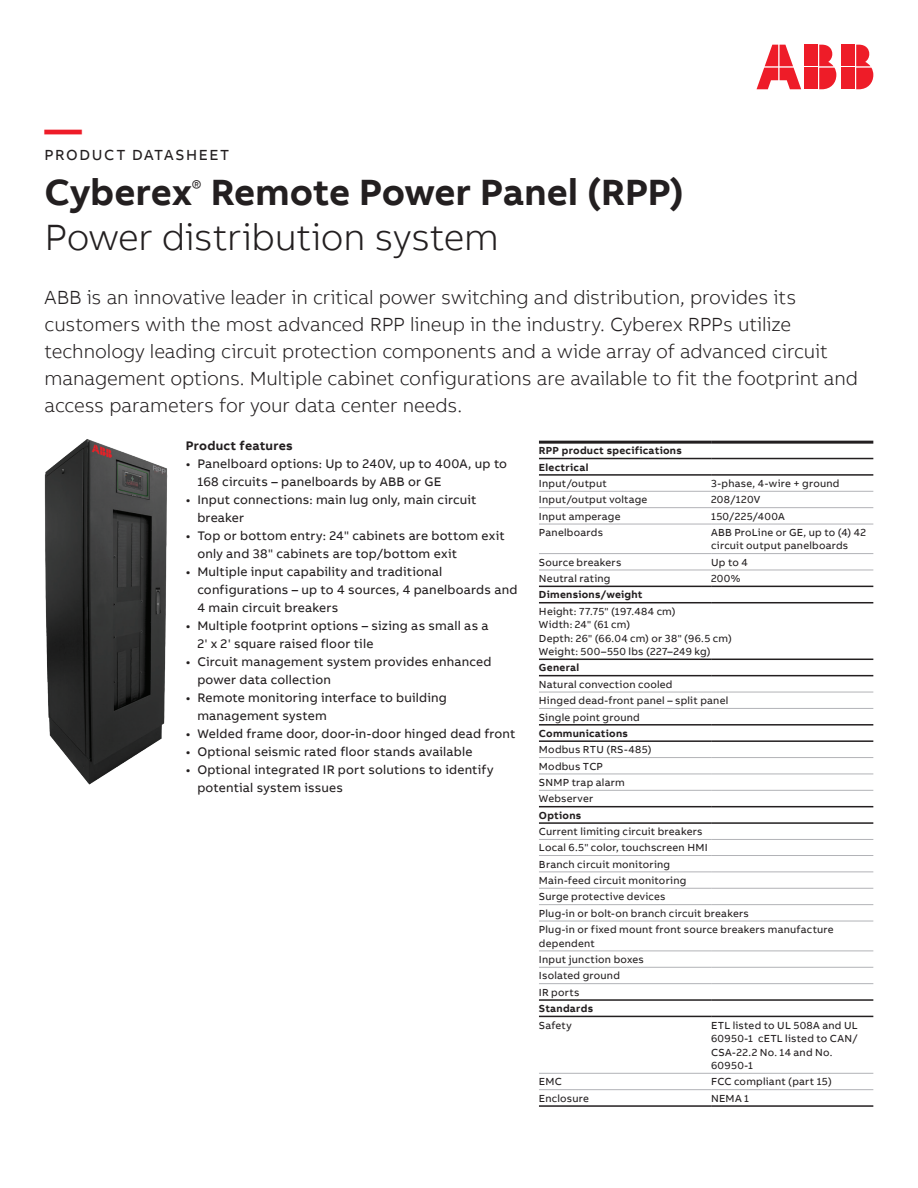
<style>
.page{position:relative;width:918px;height:1188px;background:#fff}
.page>*{position:absolute;margin:0;border:0;box-sizing:border-box;transform-origin:0 0}
.t1{font:700 37.5px/45px "AB Bvoice";color:#231f20}
.t2{font:700 37.5px "AB Bvoice";color:#ee1c28}
.t3{font:300 19.5px/27px "AB Bvoice";letter-spacing:-.005em;color:#231f20}
.t4{font:15px "AB Bvoice";letter-spacing:.11em;color:#231f20}
.t5{font:12.75px/18px "AB Bvoice";letter-spacing:.015em;color:#231f20}
.t6{font:700 12.75px "AB Bvoice";letter-spacing:.015em;color:#231f20}
.t7{font:10.5px/16.4px "AB Bvoice";letter-spacing:.02em;color:#231f20}
.t8{font:700 10.5px/16.4px "AB Bvoice";letter-spacing:.025em;color:#231f20}
.s1{font-weight:300}
</style>
<div class="page">
<img style="left:44px;top:439px;width:124px;height:346px">
<div style="left:842px;top:45px;width:13px;height:21px;background:#ee1c28"></div>
<div style="left:842px;top:68px;width:13px;height:21px;background:#ee1c28"></div>
<svg style="left:856px;top:45px;width:17px;height:44px"></svg>
<svg style="left:757px;top:45px;width:44px;height:44px"></svg>
<div style="left:805px;top:45px;width:13px;height:21px;background:#ee1c28"></div>
<div style="left:805px;top:68px;width:13px;height:21px;background:#ee1c28"></div>
<svg style="left:819px;top:45px;width:17px;height:44px"></svg>
<hr style="left:539px;top:491px;width:172px;height:1px;background:#b2b3b7">
<hr style="left:711px;top:491px;width:162px;height:1px;background:#b2b3b7">
<hr style="left:539px;top:507px;width:172px;height:1px;background:#b2b3b7">
<hr style="left:711px;top:507px;width:162px;height:1px;background:#b2b3b7">
<hr style="left:539px;top:524px;width:172px;height:1px;background:#b2b3b7">
<hr style="left:711px;top:524px;width:162px;height:1px;background:#b2b3b7">
<hr style="left:539px;top:553px;width:172px;height:1px;background:#b2b3b7">
<hr style="left:711px;top:553px;width:162px;height:1px;background:#b2b3b7">
<hr style="left:539px;top:570px;width:172px;height:1px;background:#b2b3b7">
<hr style="left:711px;top:570px;width:162px;height:1px;background:#b2b3b7">
<hr style="left:539px;top:692px;width:172px;height:1px;background:#b2b3b7">
<hr style="left:711px;top:692px;width:162px;height:1px;background:#b2b3b7">
<hr style="left:539px;top:708px;width:172px;height:1px;background:#b2b3b7">
<hr style="left:711px;top:708px;width:162px;height:1px;background:#b2b3b7">
<hr style="left:539px;top:757px;width:172px;height:1px;background:#b2b3b7">
<hr style="left:711px;top:757px;width:162px;height:1px;background:#b2b3b7">
<hr style="left:539px;top:774px;width:172px;height:1px;background:#b2b3b7">
<hr style="left:711px;top:774px;width:162px;height:1px;background:#b2b3b7">
<hr style="left:539px;top:790px;width:172px;height:1px;background:#b2b3b7">
<hr style="left:711px;top:790px;width:162px;height:1px;background:#b2b3b7">
<hr style="left:539px;top:839px;width:172px;height:1px;background:#b2b3b7">
<hr style="left:711px;top:839px;width:162px;height:1px;background:#b2b3b7">
<hr style="left:539px;top:855px;width:172px;height:1px;background:#b2b3b7">
<hr style="left:711px;top:855px;width:162px;height:1px;background:#b2b3b7">
<hr style="left:539px;top:872px;width:172px;height:1px;background:#b2b3b7">
<hr style="left:711px;top:872px;width:162px;height:1px;background:#b2b3b7">
<hr style="left:539px;top:888px;width:172px;height:1px;background:#b2b3b7">
<hr style="left:711px;top:888px;width:162px;height:1px;background:#b2b3b7">
<hr style="left:539px;top:904px;width:172px;height:1px;background:#b2b3b7">
<hr style="left:711px;top:904px;width:162px;height:1px;background:#b2b3b7">
<hr style="left:539px;top:921px;width:172px;height:1px;background:#b2b3b7">
<hr style="left:711px;top:921px;width:162px;height:1px;background:#b2b3b7">
<hr style="left:539px;top:951px;width:172px;height:1px;background:#b2b3b7">
<hr style="left:711px;top:951px;width:162px;height:1px;background:#b2b3b7">
<hr style="left:539px;top:967px;width:172px;height:1px;background:#b2b3b7">
<hr style="left:711px;top:967px;width:162px;height:1px;background:#b2b3b7">
<hr style="left:539px;top:983px;width:172px;height:1px;background:#b2b3b7">
<hr style="left:711px;top:983px;width:162px;height:1px;background:#b2b3b7">
<hr style="left:539px;top:1073px;width:172px;height:1px;background:#b2b3b7">
<hr style="left:711px;top:1073px;width:162px;height:1px;background:#b2b3b7">
<hr style="left:539px;top:1089px;width:172px;height:1px;background:#b2b3b7">
<hr style="left:711px;top:1089px;width:162px;height:1px;background:#b2b3b7">
<hr style="left:539px;top:441px;width:172px;height:3px;background:#231f20">
<hr style="left:711px;top:441px;width:162px;height:3px;background:#231f20">
<hr style="left:539px;top:458px;width:172px;height:1px;background:#231f20">
<hr style="left:711px;top:458px;width:162px;height:1px;background:#231f20">
<hr style="left:539px;top:474px;width:172px;height:2px;background:#231f20">
<hr style="left:711px;top:474px;width:162px;height:2px;background:#231f20">
<hr style="left:539px;top:586px;width:172px;height:1px;background:#231f20">
<hr style="left:711px;top:586px;width:162px;height:1px;background:#231f20">
<hr style="left:539px;top:602px;width:172px;height:1px;background:#231f20">
<hr style="left:711px;top:602px;width:162px;height:1px;background:#231f20">
<hr style="left:539px;top:659px;width:172px;height:1px;background:#231f20">
<hr style="left:711px;top:659px;width:162px;height:1px;background:#231f20">
<hr style="left:539px;top:675px;width:172px;height:1px;background:#231f20">
<hr style="left:711px;top:675px;width:162px;height:1px;background:#231f20">
<hr style="left:539px;top:724px;width:172px;height:2px;background:#231f20">
<hr style="left:711px;top:724px;width:162px;height:2px;background:#231f20">
<hr style="left:539px;top:740px;width:172px;height:2px;background:#231f20">
<hr style="left:711px;top:740px;width:162px;height:2px;background:#231f20">
<hr style="left:539px;top:806px;width:172px;height:1px;background:#231f20">
<hr style="left:711px;top:806px;width:162px;height:1px;background:#231f20">
<hr style="left:539px;top:822px;width:172px;height:2px;background:#231f20">
<hr style="left:711px;top:822px;width:162px;height:2px;background:#231f20">
<hr style="left:539px;top:999px;width:172px;height:2px;background:#231f20">
<hr style="left:711px;top:999px;width:162px;height:2px;background:#231f20">
<hr style="left:539px;top:1016px;width:172px;height:1px;background:#231f20">
<hr style="left:711px;top:1016px;width:162px;height:1px;background:#231f20">
<hr style="left:539px;top:1105px;width:172px;height:2px;background:#231f20">
<hr style="left:711px;top:1105px;width:162px;height:2px;background:#231f20">
<h1 class="t2" style="left:45px;top:105px;width:39px">—</h1>
<h3 class="t4" style="left:45px;top:146px;width:186px">PRODUCT DATASHEET</h3>
<h1 class="t1" style="left:45px;top:170px;width:641px">Cyberex<sup>®</sup> Remote Power Panel (RPP)<br><span class="s1">Power distribution system</span></h1>
<p class="t3" style="left:45px;top:284px;width:815px">ABB is an innovative leader in critical power switching and distribution, provides its customers with the most advanced RPP lineup in the industry. Cyberex RPPs utilize technology leading circuit protection components and a wide array of advanced circuit management options. Multiple cabinet configurations are available to fit the footprint and access parameters for your data center needs.</p>
<p class="t6" style="left:186px;top:438px;width:109px">Product features</p>
<p class="t5" style="left:197px;top:455px;width:311px;text-indent:-12px">• Panelboard options: Up to 240V, up to 400A, up to<br>168 circuits – panelboards by ABB or GE</p>
<p class="t5" style="left:197px;top:491px;width:281px;text-indent:-12px">• Input connections: main lug only, main circuit breaker</p>
<p class="t5" style="left:197px;top:527px;width:309px;text-indent:-12px">• Top or bottom entry: 24" cabinets are bottom exit only and 38" cabinets are top/bottom exit</p>
<p class="t5" style="left:197px;top:563px;width:322px;text-indent:-12px">• Multiple input capability and traditional configurations – up to 4 sources, 4 panelboards and<br>4 main circuit breakers</p>
<p class="t5" style="left:197px;top:617px;width:293px;text-indent:-12px">• Multiple footprint options – sizing as small as a<br>2' x 2' square raised floor tile</p>
<p class="t5" style="left:197px;top:653px;width:296px;text-indent:-12px">• Circuit management system provides enhanced power data collection</p>
<p class="t5" style="left:197px;top:689px;width:251px;text-indent:-12px">• Remote monitoring interface to building management system</p>
<p class="t5" style="left:186px;top:725px;width:331px">• Welded frame door, door-in-door hinged dead front</p>
<p class="t5" style="left:186px;top:743px;width:288px">• Optional seismic rated floor stands available</p>
<p class="t5" style="left:197px;top:761px;width:298px;text-indent:-12px">• Optional integrated IR port solutions to identify potential system issues</p>
<p class="t8" style="left:539px;top:443px;width:144px">RPP product specifications<br>Electrical</p>
<p class="t7" style="left:539px;top:475px;width:69px">Input/output</p>
<p class="t7" style="left:711px;top:475px;width:130px">3-phase, 4-wire + ground</p>
<p class="t7" style="left:539px;top:492px;width:110px">Input/output voltage</p>
<p class="t7" style="left:711px;top:492px;width:51px">208/120V</p>
<p class="t7" style="left:539px;top:508px;width:83px">Input amperage</p>
<p class="t7" style="left:711px;top:508px;width:75px">150/225/400A</p>
<p class="t7" style="left:539px;top:525px;width:66px">Panelboards</p>
<p class="t7" style="left:711px;top:526px;width:157px;line-height:13.5px">ABB ProLine or GE, up to (4) 42 circuit output panelboards</p>
<p class="t7" style="left:539px;top:554px;width:84px">Source breakers</p>
<p class="t7" style="left:711px;top:554px;width:38px">Up to 4</p>
<p class="t7" style="left:539px;top:570px;width:73px">Neutral rating</p>
<p class="t7" style="left:711px;top:570px;width:31px">200%</p>
<p class="t8" style="left:539px;top:587px;width:105px">Dimensions/weight</p>
<p class="t7" style="left:539px;top:604px;width:194px;line-height:13.5px">Height: 77.75" (197.484 cm)<br>Width: 24" (61 cm)<br>Depth: 26" (66.04 cm) or 38" (96.5 cm)<br>Weight: 500–550 lbs (227–249 kg)</p>
<p class="t8" style="left:539px;top:660px;width:42px">General</p>
<p class="t7" style="left:539px;top:676px;width:191px">Natural convection cooled<br>Hinged dead-front panel – split panel<br>Single point ground</p>
<p class="t8" style="left:539px;top:725px;width:91px">Communications</p>
<p class="t7" style="left:539px;top:742px;width:114px">Modbus RTU (RS-485)<br>Modbus TCP<br>SNMP trap alarm<br>Webserver</p>
<p class="t8" style="left:539px;top:807px;width:44px">Options</p>
<p class="t7" style="left:539px;top:824px;width:296px">Current limiting circuit breakers<br>Local 6.5" color, touchscreen HMI<br>Branch circuit monitoring<br>Main-feed circuit monitoring<br>Surge protective devices<br>Plug-in or bolt-on branch circuit breakers<br>Plug-in or fixed mount front source breakers manufacture</p>
<p class="t7" style="left:539px;top:935px;width:106px">dependent<br>Input junction boxes<br>Isolated ground<br>IR ports</p>
<p class="t8" style="left:539px;top:1000px;width:56px">Standards</p>
<p class="t7" style="left:539px;top:1017px;width:34px">Safety</p>
<p class="t7" style="left:711px;top:1018px;width:148px;line-height:13.5px">ETL listed to UL 508A and UL<br>60950-1 cETL listed to CAN/<br>CSA-22.2 No. 14 and No.<br>60950-1</p>
<p class="t7" style="left:539px;top:1074px;width:24px">EMC</p>
<p class="t7" style="left:711px;top:1074px;width:122px">FCC compliant (part 15)</p>
<p class="t7" style="left:539px;top:1090px;width:51px">Enclosure</p>
<p class="t7" style="left:711px;top:1090px;width:39px">NEMA 1</p>
</div>
